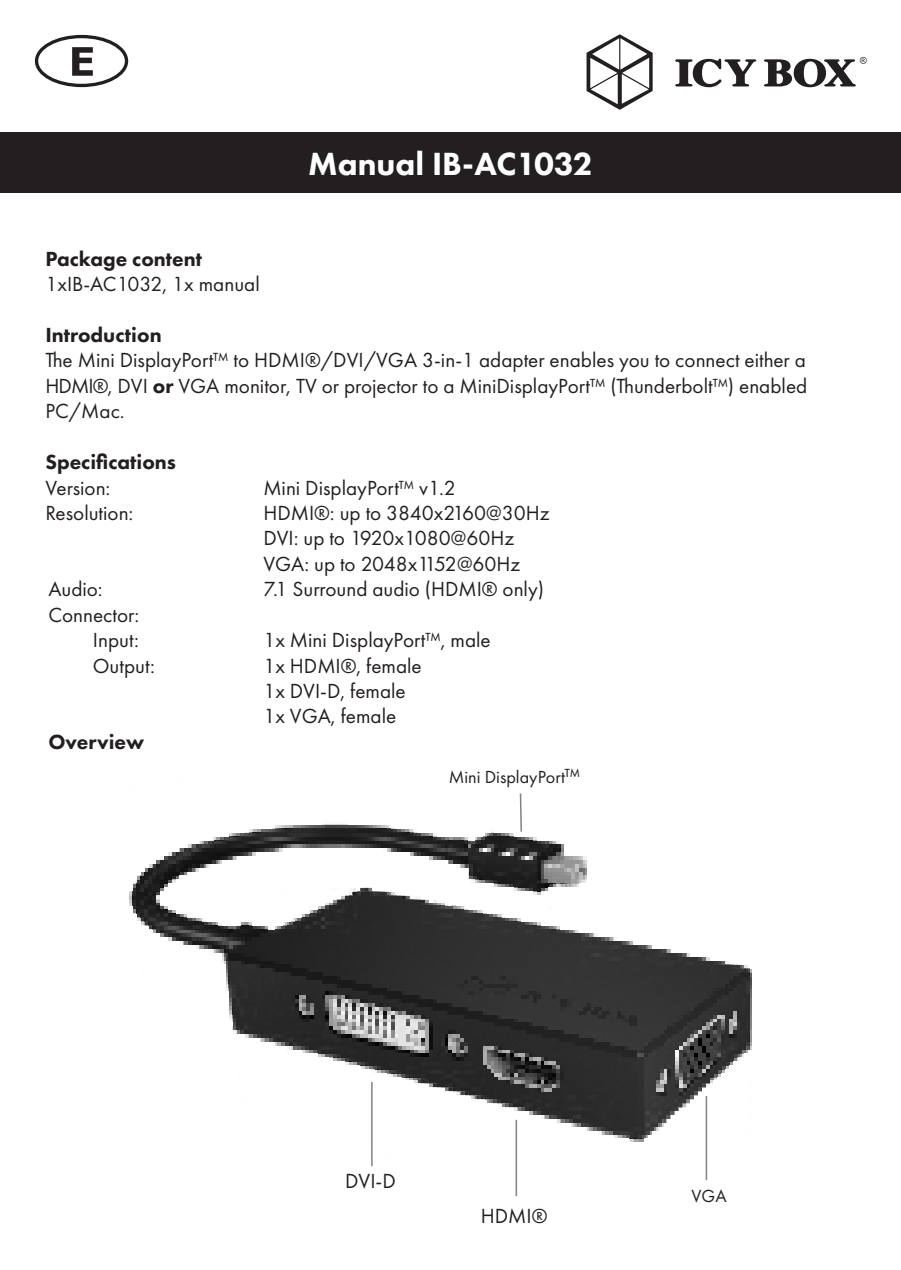
<style>
.page{position:relative;width:901px;height:1270px;background:#fff}
.page>*{position:absolute;margin:0;border:0;box-sizing:border-box;transform-origin:0 0}
.t1{font:800 33.2px "Futura PT";color:#fff}
.t2{font:21.2px/25.6px "Futura PT";color:#231f20}
.t3{font:800 21.2px "Futura PT";color:#231f20}
.t4{font:18px "Futura PT";color:#231f20}
.s1{font-weight:800}
.s2{font-size:21.2px}
</style>
<div class="page">
<div style="left:0;top:132px;width:901px;height:60px;background:#231f20"></div>
<svg style="left:586px;top:34px;width:66px;height:76px"></svg>
<svg style="left:675px;top:57px;width:191px;height:30px"></svg>
<div style="left:34px;top:34px;width:95px;height:54px;border:3px solid #fff;border-radius:50%"></div>
<div style="left:35px;top:35px;width:93px;height:52px;border:3px solid #231f20;border-radius:50%"></div>
<svg style="left:72px;top:47px;width:21px;height:29px"></svg>
<img style="left:129px;top:793px;width:623px;height:404px">
<hr style="left:515px;top:1119px;width:2px;height:77px;background:#808285">
<hr style="left:705px;top:1096px;width:2px;height:84px;background:#808285">
<hr style="left:371px;top:1082px;width:1px;height:84px;background:#808285">
<hr style="left:520px;top:793px;width:2px;height:38px;background:#808285">
<h1 class="t1" style="left:308px;top:145px;width:286px">Manual IB-AC1032</h1>
<p class="t3" style="left:45px;top:247px;width:158px">Package content</p>
<p class="t2" style="left:45px;top:272px;width:216px">1xIB-AC1032, 1x manual</p>
<p class="t3" style="left:45px;top:323px;width:118px">Introduction</p>
<p class="t2" style="left:45px;top:348px;width:763px;text-align:justify">The Mini DisplayPort™ to HDMI®/DVI/VGA 3-in-1 adapter enables you to connect either a HDMI®, DVI <span class="s1">or</span> VGA monitor, TV or projector to a MiniDisplayPort™ (Thunderbolt™) enabled PC/Mac.</p>
<p class="t3" style="left:45px;top:450px;width:132px">Specifications</p>
<p class="t2" style="left:45px;top:475px;width:67px">Version:</p>
<p class="t2" style="left:263px;top:475px;width:194px">Mini DisplayPort™ v1.2</p>
<p class="t2" style="left:45px;top:501px;width:90px">Resolution:</p>
<p class="t2" style="left:263px;top:501px;width:288px">HDMI®: up to 3840x2160@30Hz<br>DVI: up to 1920x1080@60Hz<br>VGA: up to 2048x1152@60Hz</p>
<p class="t2" style="left:48px;top:577px;width:56px">Audio:</p>
<p class="t2" style="left:263px;top:577px;width:282px">7.1 Surround audio (HDMI® only)</p>
<p class="t2" style="left:48px;top:602px;width:92px;text-align:right">Connector:<br>Input:</p>
<p class="t2" style="left:263px;top:628px;width:229px">1x Mini DisplayPort™, male</p>
<p class="t2" style="left:93px;top:653px;width:64px">Output:</p>
<p class="t2" style="left:263px;top:653px;width:160px">1x HDMI®, female<br>1x DVI-D, female<br>1x VGA, female</p>
<p class="t3" style="left:48px;top:730px;width:97px">Overview</p>
<p class="t4" style="left:449px;top:768px;width:133px">Mini DisplayPort<span class="s2">™</span></p>
<p class="t2" style="left:345px;top:1169px;width:52px">DVI-D</p>
<p class="t2" style="left:481px;top:1203px;width:68px">HDMI®</p>
<p class="t4" style="left:691px;top:1187px;width:37px">VGA</p>
</div>
